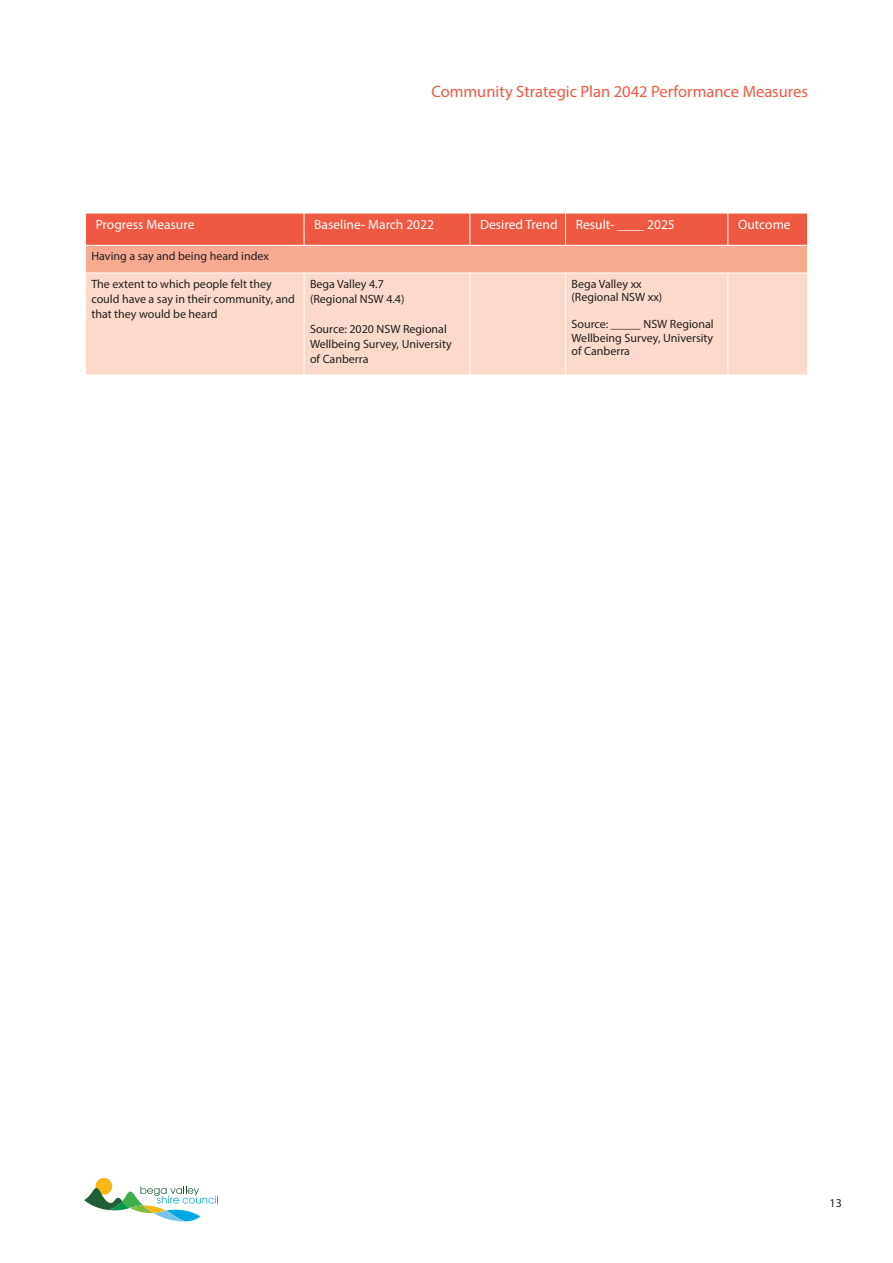
<style>
.page{position:relative;width:893px;height:1263px;background:#fff}
.page>*{position:absolute;margin:0;border:0;box-sizing:border-box;transform-origin:0 0}
.t1{font:16.5px "Myriad Pro";color:#f05941}
.t2{font:13.5px "Myriad Pro";color:#fff}
.t3{font:12px/15px "Myriad Pro";color:#231f20}
</style>
<div class="page">
<div style="left:95px;top:1178px;width:17px;height:17px;background:#fcb615;border-radius:50%"></div>
<svg style="left:84px;top:1186px;width:134px;height:35px"></svg>
<div style="left:86px;top:274px;width:721px;height:101px;background:#fcdacb"></div>
<svg style="left:85px;top:214px;width:723px;height:59px;background:#f38067"></svg>
<hr style="left:304px;top:273px;width:1px;height:102px;background:#fff">
<hr style="left:469px;top:273px;width:1px;height:102px;background:#fff">
<hr style="left:565px;top:273px;width:1px;height:102px;background:#fff">
<hr style="left:727px;top:273px;width:1px;height:102px;background:#fff">
<hr style="left:85px;top:213px;width:1px;height:32px;background:#fff">
<hr style="left:304px;top:213px;width:1px;height:32px;background:#fff">
<hr style="left:469px;top:213px;width:1px;height:32px;background:#fff">
<hr style="left:565px;top:213px;width:1px;height:32px;background:#fff">
<hr style="left:727px;top:213px;width:1px;height:32px;background:#fff">
<hr style="left:807px;top:213px;width:1px;height:32px;background:#fff">
<hr style="left:85px;top:245px;width:219px;height:1px;background:#fff">
<hr style="left:304px;top:245px;width:166px;height:1px;background:#fff">
<hr style="left:470px;top:245px;width:96px;height:1px;background:#fff">
<hr style="left:566px;top:245px;width:162px;height:1px;background:#fff">
<hr style="left:728px;top:245px;width:80px;height:1px;background:#fff">
<h1 class="t1" style="left:431px;top:82px;width:378px">Community Strategic Plan 2042 Performance Measures</h1>
<p class="t2" style="left:96px;top:216px;width:100px">Progress Measure</p>
<p class="t2" style="left:314px;top:216px;width:121px">Baseline- March 2022</p>
<p class="t2" style="left:480px;top:216px;width:79px">Desired Trend</p>
<p class="t2" style="left:576px;top:216px;width:101px">Result- ____ 2025</p>
<p class="t2" style="left:738px;top:216px;width:54px">Outcome</p>
<p class="t3" style="left:91px;top:249px;width:179px">Having a say and being heard index</p>
<p class="t3" style="left:91px;top:276px;width:205px">The extent to which people felt they could have a say in their community, and that they would be heard</p>
<p class="t3" style="left:310px;top:276px;width:96px">Bega Valley 4.7 (Regional NSW 4.4)</p>
<p class="t3" style="left:310px;top:321px;width:143px">Source: 2020 NSW Regional<br>Wellbeing Survey, University of Canberra</p>
<p class="t3" style="left:572px;top:277px;width:92px;line-height:13.5px">Bega Valley xx (Regional NSW xx)</p>
<p class="t3" style="left:572px;top:317px;width:144px;line-height:13.5px;text-align:justify">Source: _____ NSW Regional Wellbeing Survey, University of Canberra</p>
<p class="t3" style="left:830px;top:1195px;width:14px">13</p>
</div>
